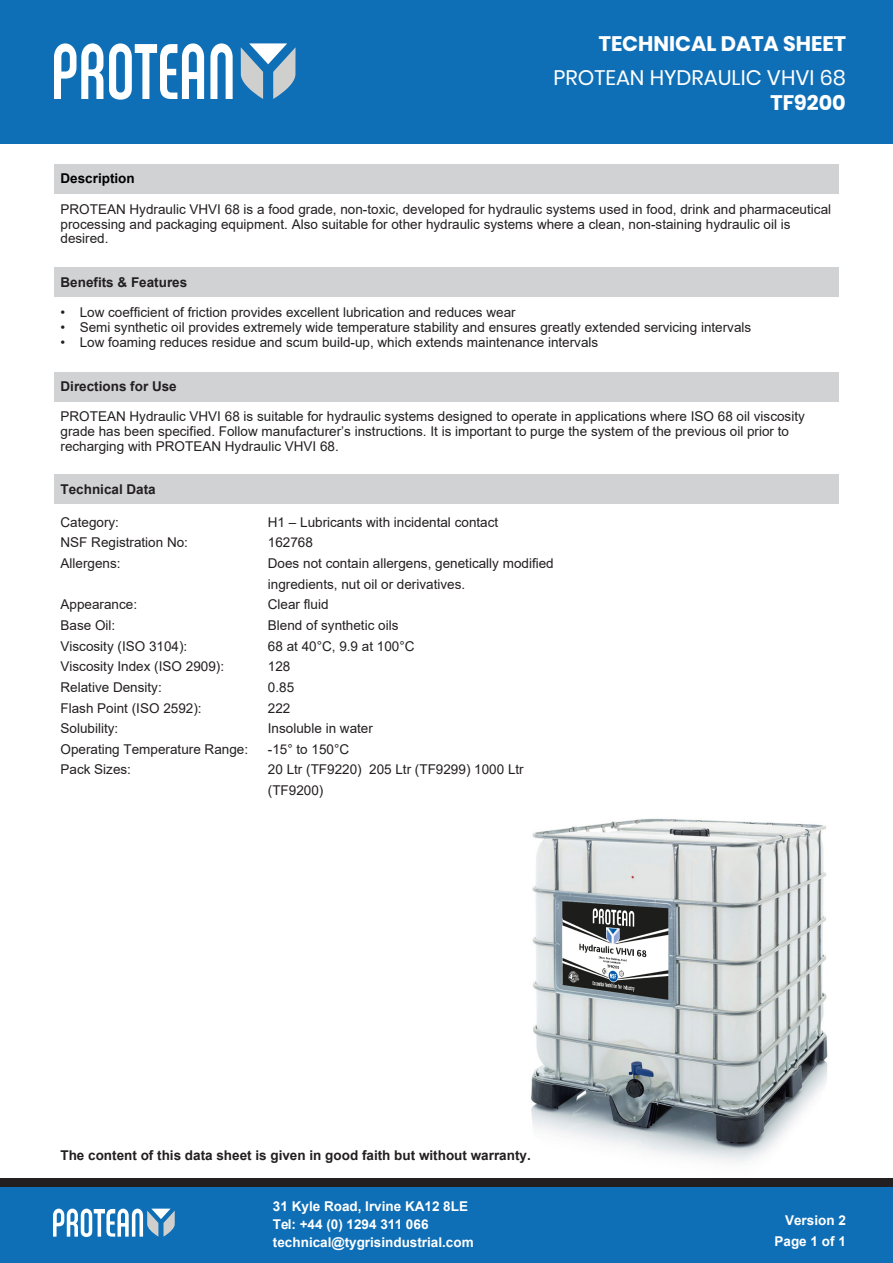
<style>
.page{position:relative;width:893px;height:1263px;background:#fff}
.page>*{position:absolute;margin:0;border:0;box-sizing:border-box;transform-origin:0 0}
.t1{font:700 21px "Poppins";color:#fff}
.t2{font:21px "Poppins";color:#fff}
.t3{font:13.5px/20.7px "Arial";color:#231f20}
.t4{font:700 13.5px/18px "Arial";color:#fff}
.t5{font:700 13.5px "Arial";color:#231f20}
.t6{font:700 13.5px "Arial";color:#231f20}
.t7{font:700 13.5px/20.5px "Arial";color:#fff;text-align:right}
.t8{font:700 13.5px "Arial";color:#000}
</style>
<div class="page">
<img style="left:531px;top:818px;width:297px;height:344px">
<div style="left:54px;top:267px;width:784px;height:30px;background:#d1d2d4"></div>
<div style="left:54px;top:372px;width:784px;height:30px;background:#d1d2d4"></div>
<div style="left:54px;top:474px;width:784px;height:30px;background:#d1d2d4"></div>
<div style="left:54px;top:164px;width:784px;height:29px;background:#d1d2d4"></div>
<div style="left:0;top:0;width:893px;height:143px;background:#0f6fb6"></div>
<svg style="left:241px;top:43px;width:55px;height:56px"></svg>
<svg style="left:54px;top:43px;width:49px;height:56px"></svg>
<svg style="left:210px;top:43px;width:23px;height:56px"></svg>
<svg style="left:109px;top:43px;width:95px;height:57px"></svg>
<div style="left:0;top:1186px;width:893px;height:77px;background:#0f6fb6"></div>
<svg style="left:53px;top:1208px;width:122px;height:29px"></svg>
<div style="left:0;top:1178px;width:893px;height:9px;background:#231f20"></div>
<p class="t8" style="left:61px;top:169px;width:76px">Description</p>
<h1 class="t1" style="left:599px;top:31px;width:249px">TECHNICAL DATA SHEET</h1>
<h1 class="t2" style="left:554px;top:66px;width:294px">PROTEAN HYDRAULIC VHVI 68</h1>
<h1 class="t1" style="left:771px;top:91px;width:77px">TF9200</h1>
<p class="t3" style="left:61px;top:201px;width:772px;line-height:14.9px">PROTEAN Hydraulic VHVI 68 is a food grade, non-toxic, developed for hydraulic systems used in food, drink and pharmaceutical processing and packaging equipment. Also suitable for other hydraulic systems where a clean, non-staining hydraulic oil is desired.</p>
<p class="t6" style="left:61px;top:273px;width:128px">Benefits &amp; Features</p>
<p class="t3" style="left:61px;top:302px;width:457px">• Low coefficient of friction provides excellent lubrication and reduces wear</p>
<p class="t3" style="left:61px;top:317px;width:692px">• Semi synthetic oil provides extremely wide temperature stability and ensures greatly extended servicing intervals</p>
<p class="t3" style="left:61px;top:332px;width:539px">• Low foaming reduces residue and scum build-up, which extends maintenance intervals</p>
<p class="t6" style="left:61px;top:377px;width:118px">Directions for Use</p>
<p class="t3" style="left:61px;top:409px;width:746px;line-height:14.9px">PROTEAN Hydraulic VHVI 68 is suitable for hydraulic systems designed to operate in applications where ISO 68 oil viscosity grade has been specified. Follow manufacturer’s instructions. It is important to purge the system of the previous oil prior to recharging with PROTEAN Hydraulic VHVI 68.</p>
<p class="t6" style="left:61px;top:479px;width:97px">Technical Data</p>
<p class="t3" style="left:61px;top:511px;width:129px">Category:<br>NSF Registration No:<br>Allergens:</p>
<p class="t3" style="left:61px;top:594px;width:189px">Appearance:<br>Base Oil:<br>Viscosity (ISO 3104):<br>Viscosity Index (ISO 2909):<br>Relative Density:<br>Flash Point (ISO 2592):<br>Solubility:<br>Operating Temperature Range:<br>Pack Sizes:</p>
<p class="t3" style="left:268px;top:511px;width:287px">H1 – Lubricants with incidental contact<br>162768<br>Does not contain allergens, genetically modified ingredients, nut oil or derivatives.<br>Clear fluid<br>Blend of synthetic oils<br>68 at 40°C, 9.9 at 100°C<br>128<br>0.85<br>222<br>Insoluble in water<br>-15° to 150°C<br>20 Ltr (TF9220) 205 Ltr (TF9299) 1000 Ltr (TF9200)</p>
<p class="t5" style="left:60px;top:1146px;width:472px">The content of this data sheet is given in good faith but without warranty.</p>
<p class="t4" style="left:273px;top:1197px;width:202px">31 Kyle Road, Irvine KA12 8LE<br>Tel: +44 (0) 1294 311 066 technical@tygrisindustrial.com</p>
<p class="t7" style="left:774px;top:1210px;width:73px">Version 2<br>Page 1 of 1</p>
</div>
